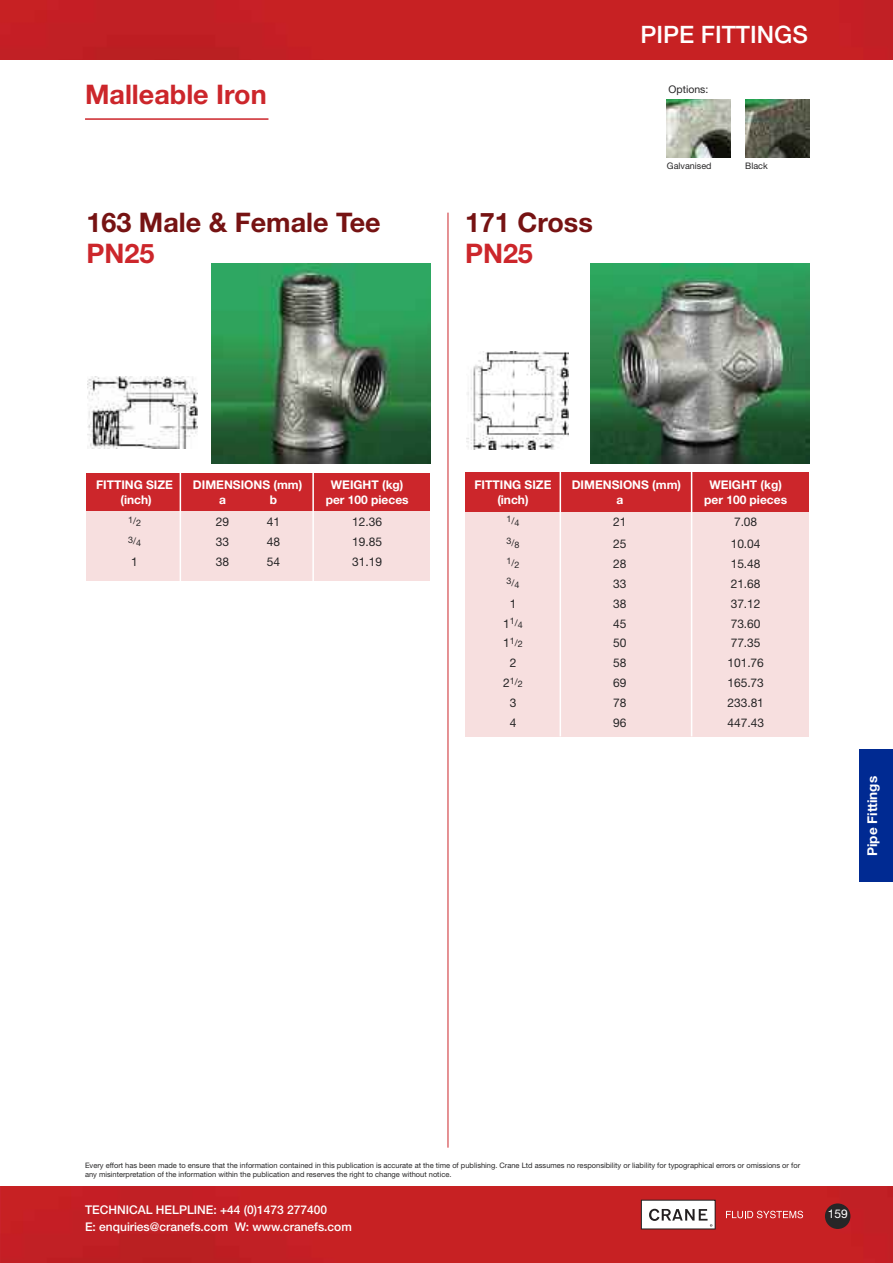
<style>
.page{position:relative;width:893px;height:1263px;background:#fff}
.page>*{position:absolute;margin:0;border:0;box-sizing:border-box;transform-origin:0 0}
.t1{font:700 27px "Helvetica Neue";color:#761313}
.t2{font:700 27px "Helvetica Neue";color:#cc262b}
.t3{font:500 24px "Helvetica Neue";color:#fff}
.t4{font:700 13.5px "Helvetica Neue";color:#fff}
.t5{font:12px "Helvetica Neue";color:#272627}
.t6{font:700 12px "Helvetica Neue";color:#fff}
.t7{font:500 12px/16.5px "Helvetica Neue";color:#fff}
.t8{font:12px "Helvetica Neue";color:#fff}
.t9{font:10.5px "Helvetica Neue";color:#272627}
.t10{font:9px "Helvetica Neue";color:#272627}
.t11{font:7.5px/9px "Helvetica Neue";color:#272627}
.s1{font-size:12px}
</style>
<div class="page">
<div style="left:0;top:0;width:893px;height:60px;background:#c72123"></div>
<div style="left:1px;top:1186px;width:892px;height:77px;background:#c72123"></div>
<div style="left:825px;top:1203px;width:25px;height:26px;background:#272627;border-radius:50%"></div>
<svg style="left:726px;top:1211px;width:77px;height:7px"></svg>
<svg style="left:641px;top:1200px;width:75px;height:29px"></svg>
<div style="left:859px;top:749px;width:34px;height:133px;background:#002a92"></div>
<img style="left:212px;top:264px;width:219px;height:199px">
<div style="left:87px;top:473px;width:343px;height:38px;background:#cc262b"></div>
<div style="left:87px;top:511px;width:343px;height:69px;background:#f7dfdf"></div>
<hr style="left:180px;top:472px;width:1px;height:109px;background:#fff">
<hr style="left:312px;top:472px;width:2px;height:109px;background:#fff">
<img style="left:88px;top:377px;width:109px;height:72px">
<img style="left:590px;top:264px;width:219px;height:199px">
<img style="left:466px;top:352px;width:103px;height:97px">
<div style="left:465px;top:473px;width:343px;height:39px;background:#cc262b"></div>
<div style="left:465px;top:512px;width:343px;height:224px;background:#f7dfdf"></div>
<hr style="left:560px;top:472px;width:1px;height:264px;background:#fff">
<hr style="left:691px;top:472px;width:1px;height:264px;background:#fff">
<img style="left:667px;top:99px;width:64px;height:59px">
<img style="left:746px;top:99px;width:63px;height:59px">
<hr style="left:448px;top:213px;width:1px;height:935px;background:#cc262b">
<hr style="left:85px;top:118px;width:183px;height:2px;background:#cc262b">
<h2 class="t3" style="left:640px;top:26px;width:169px">PIPE FITTINGS</h2>
<h1 class="t2" style="left:85px;top:85px;width:183px">Malleable Iron</h1>
<h3 class="t9" style="left:668px;top:85px;width:41px">Options:</h3>
<h1 class="t1" style="left:87px;top:213px;width:296px">163 Male &amp; Female Tee</h1>
<h1 class="t2" style="left:87px;top:244px;width:69px">PN25</h1>
<h1 class="t1" style="left:465px;top:213px;width:129px">171 Cross</h1>
<h1 class="t2" style="left:465px;top:244px;width:69px">PN25</h1>
<p class="t10" style="left:667px;top:163px;width:46px">Galvanised</p>
<p class="t10" style="left:745px;top:163px;width:24px">Black</p>
<h3 class="t6" style="left:96px;top:481px;width:78px">FITTING SIZE</h3>
<h3 class="t6" style="left:193px;top:481px;width:111px">DIMENSIONS (mm)</h3>
<h3 class="t6" style="left:331px;top:481px;width:74px">WEIGHT (kg)</h3>
<h3 class="t6" style="left:121px;top:496px;width:33px">(inch)</h3>
<h3 class="t6" style="left:219px;top:496px;width:8px">a</h3>
<h3 class="t6" style="left:270px;top:496px;width:9px">b</h3>
<h3 class="t6" style="left:326px;top:496px;width:85px">per 100 pieces</h3>
<p class="t10" style="left:128px;top:518px;width:14px">1/2</p>
<h3 class="t5" style="left:216px;top:518px;width:15px">29</h3>
<h3 class="t5" style="left:267px;top:518px;width:15px">41</h3>
<h3 class="t5" style="left:352px;top:518px;width:31px">12.36</h3>
<p class="t10" style="left:128px;top:538px;width:14px">3/4</p>
<h3 class="t5" style="left:216px;top:538px;width:15px">33</h3>
<h3 class="t5" style="left:267px;top:538px;width:15px">48</h3>
<h3 class="t5" style="left:352px;top:538px;width:31px">19.85</h3>
<h3 class="t5" style="left:131px;top:557px;width:8px">1</h3>
<h3 class="t5" style="left:216px;top:557px;width:15px">38</h3>
<h3 class="t5" style="left:267px;top:557px;width:15px">54</h3>
<h3 class="t5" style="left:352px;top:557px;width:31px">31.19</h3>
<h3 class="t6" style="left:474px;top:480px;width:78px">FITTING SIZE</h3>
<h3 class="t6" style="left:572px;top:480px;width:111px">DIMENSIONS (mm)</h3>
<h3 class="t6" style="left:709px;top:480px;width:74px">WEIGHT (kg)</h3>
<h3 class="t6" style="left:497px;top:495px;width:33px">(inch)</h3>
<h3 class="t6" style="left:616px;top:495px;width:8px">a</h3>
<h3 class="t6" style="left:704px;top:495px;width:85px">per 100 pieces</h3>
<p class="t10" style="left:506px;top:518px;width:14px">1/4</p>
<h3 class="t5" style="left:613px;top:517px;width:15px">21</h3>
<h3 class="t5" style="left:734px;top:517px;width:25px">7.08</h3>
<p class="t10" style="left:506px;top:540px;width:14px">3/8</p>
<h3 class="t5" style="left:613px;top:539px;width:15px">25</h3>
<h3 class="t5" style="left:731px;top:539px;width:31px">10.04</h3>
<p class="t10" style="left:506px;top:560px;width:14px">1/2</p>
<h3 class="t5" style="left:613px;top:559px;width:15px">28</h3>
<h3 class="t5" style="left:731px;top:559px;width:31px">15.48</h3>
<p class="t10" style="left:506px;top:579px;width:14px">3/4</p>
<h3 class="t5" style="left:613px;top:579px;width:15px">33</h3>
<h3 class="t5" style="left:731px;top:579px;width:31px">21.68</h3>
<h3 class="t5" style="left:510px;top:599px;width:8px">1</h3>
<h3 class="t5" style="left:613px;top:599px;width:15px">38</h3>
<h3 class="t5" style="left:731px;top:599px;width:31px">37.12</h3>
<p class="t10" style="left:503px;top:619px;width:21px"><span class="s1">1</span>1/4</p>
<h3 class="t5" style="left:613px;top:619px;width:15px">45</h3>
<h3 class="t5" style="left:731px;top:619px;width:31px">73.60</h3>
<p class="t10" style="left:503px;top:639px;width:21px"><span class="s1">1</span>1/2</p>
<h3 class="t5" style="left:613px;top:639px;width:15px">50</h3>
<h3 class="t5" style="left:731px;top:639px;width:31px">77.35</h3>
<h3 class="t5" style="left:510px;top:659px;width:8px">2</h3>
<h3 class="t5" style="left:613px;top:659px;width:15px">58</h3>
<h3 class="t5" style="left:727px;top:659px;width:38px">101.76</h3>
<p class="t10" style="left:503px;top:679px;width:21px"><span class="s1">2</span>1/2</p>
<h3 class="t5" style="left:613px;top:679px;width:15px">69</h3>
<h3 class="t5" style="left:727px;top:679px;width:38px">165.73</h3>
<h3 class="t5" style="left:510px;top:698px;width:8px">3</h3>
<h3 class="t5" style="left:613px;top:698px;width:15px">78</h3>
<h3 class="t5" style="left:727px;top:698px;width:38px">233.81</h3>
<h3 class="t5" style="left:510px;top:718px;width:8px">4</h3>
<h3 class="t5" style="left:613px;top:718px;width:15px">96</h3>
<h3 class="t5" style="left:727px;top:718px;width:38px">447.43</h3>
<h3 class="t4" style="left:868px;top:856px;width:82px;rotate:-90deg">Pipe Fittings</h3>
<p class="t11" style="left:85px;top:1162px;width:717px">Every effort has been made to ensure that the information contained in this publication is accurate at the time of publishing. Crane Ltd assumes no responsibility or liability for typographical errors or omissions or for any misinterpretation of the information within the publication and reserves the right to change without notice.</p>
<h3 class="t7" style="left:85px;top:1203px;width:268px">TECHNICAL HELPLINE: +44 (0)1473 277400<br>E: enquiries@cranefs.com W: www.cranefs.com</h3>
<h3 class="t8" style="left:828px;top:1210px;width:21px">159</h3>
</div>
